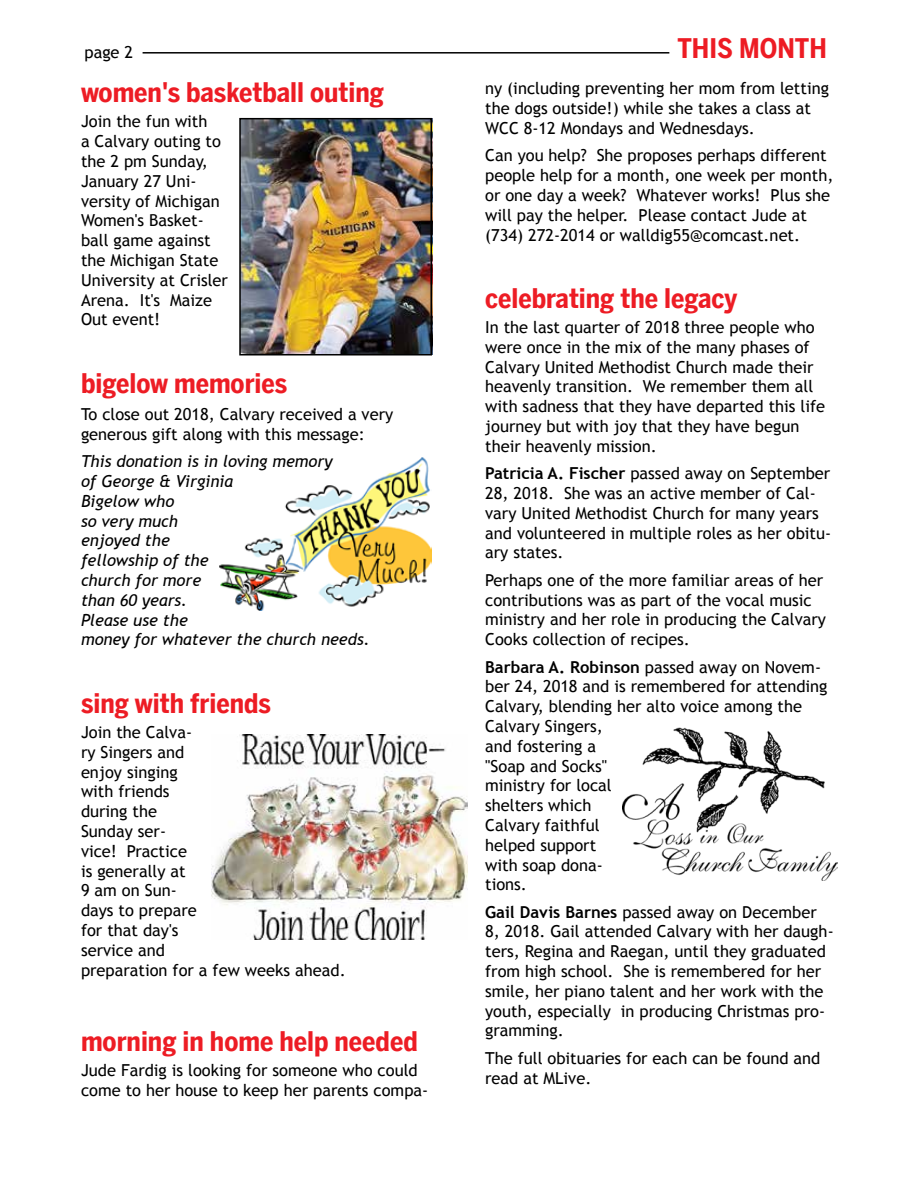
<style>
.page{position:relative;width:918px;height:1188px;background:#fff}
.page>*{position:absolute;margin:0;border:0;box-sizing:border-box;transform-origin:0 0}
.t1{font:700 27px "Benton Sans Cond";color:#ed1c24}
.t2{font:16.5px/19.8px "Trebuchet MS";color:#000}
.t3{font:italic 16.5px/19.8px "Trebuchet MS";color:#000}
.s1{font-weight:700}
</style>
<div class="page">
<hr style="left:143px;top:52px;width:526px;height:2px;background:#000">
<img style="left:219px;top:458px;width:212px;height:152px">
<img style="left:212px;top:734px;width:256px;height:206px">
<img style="left:242px;top:121px;width:187px;height:232px">
<div style="left:239px;top:118px;width:193px;height:238px;border:2px solid #000"></div>
<img style="left:622px;top:727px;width:215px;height:154px">
<p class="t2" style="left:85px;top:42px;width:50px">page 2</p>
<h1 class="t1" style="left:677px;top:32px;width:151px">THIS MONTH</h1>
<h1 class="t1" style="left:81px;top:77px;width:304px">women's basketball outing</h1>
<p class="t2" style="left:81px;top:112px;width:149px">Join the fun with<br>a Calvary outing to the 2 pm Sunday,<br>January 27 Uni&shy;versity of Michigan<br>Women's Basket&shy;ball game against the Michigan State<br>University at Crisler<br>Arena. It's Maize<br>Out event!</p>
<p class="t2" style="left:485px;top:79px;width:345px">ny (including preventing her mom from letting the dogs outside!) while she takes a class at<br>WCC 8-12 Mondays and Wednesdays.</p>
<p class="t2" style="left:485px;top:146px;width:350px">Can you help? She proposes perhaps different people help for a month, one week per month, or one day a week? Whatever works! Plus she will pay the helper. Please contact Jude at (734) 272-2014 or walldig55@comcast.net.</p>
<h1 class="t1" style="left:485px;top:282px;width:254px">celebrating the legacy</h1>
<p class="t2" style="left:485px;top:318px;width:342px">In the last quarter of 2018 three people who were once in the mix of the many phases of Calvary United Methodist Church made their heavenly transition. We remember them all with sadness that they have departed this life journey but with joy that they have begun their heavenly mission.</p>
<p class="t2" style="left:485px;top:464px;width:348px"><span class="s1">Patricia A. Fischer</span> passed away on September 28, 2018. She was an active member of Cal&shy;vary United Methodist Church for many years and volunteered in multiple roles as her obitu&shy;ary states.</p>
<p class="t2" style="left:485px;top:570px;width:342px">Perhaps one of the more familiar areas of her contributions was as part of the vocal music ministry and her role in producing the Calvary Cooks collection of recipes.</p>
<p class="t2" style="left:485px;top:657px;width:344px"><span class="s1">Barbara A. Robinson</span> passed away on Novem&shy;ber 24, 2018 and is remembered for attending<br>Calvary, blending her alto voice among the<br>Calvary Singers,<br>and fostering a<br>"Soap and Socks"<br>ministry for local<br>shelters which<br>Calvary faithful<br>helped support<br>with soap dona-<br>tions.</p>
<p class="t2" style="left:485px;top:902px;width:350px"><span class="s1">Gail Davis Barnes</span> passed away on December 8, 2018. Gail attended Calvary with her daugh&shy;ters, Regina and Raegan, until they graduated from high school. She is remembered for her smile, her piano talent and her work with the youth, especially in producing Christmas pro&shy;gramming.</p>
<p class="t2" style="left:485px;top:1048px;width:337px">The full obituaries for each can be found and read at MLive.</p>
<h1 class="t1" style="left:81px;top:367px;width:208px">bigelow memories</h1>
<p class="t2" style="left:81px;top:405px;width:314px">To close out 2018, Calvary received a very generous gift along with this message:</p>
<p class="t3" style="left:81px;top:452px;width:290px">This donation is in loving memory<br>of George &amp; Virginia<br>Bigelow who<br>so very much<br>enjoyed the<br>fellowship of the<br>church for more<br>than 60 years.<br>Please use the<br>money for whatever the church needs.</p>
<h1 class="t1" style="left:81px;top:687px;width:192px">sing with friends</h1>
<p class="t2" style="left:81px;top:722px;width:266px">Join the Calva-<br>ry Singers and<br>enjoy singing<br>with friends<br>during the<br>Sunday ser-<br>vice! Practice<br>is generally at<br>9 am on Sun-<br>days to prepare<br>for that day's<br>service and<br>preparation for a few weeks ahead.</p>
<h1 class="t1" style="left:81px;top:1026px;width:338px">morning in home help needed</h1>
<p class="t2" style="left:81px;top:1061px;width:349px">Jude Fardig is looking for someone who could come to her house to keep her parents compa-</p>
</div>
